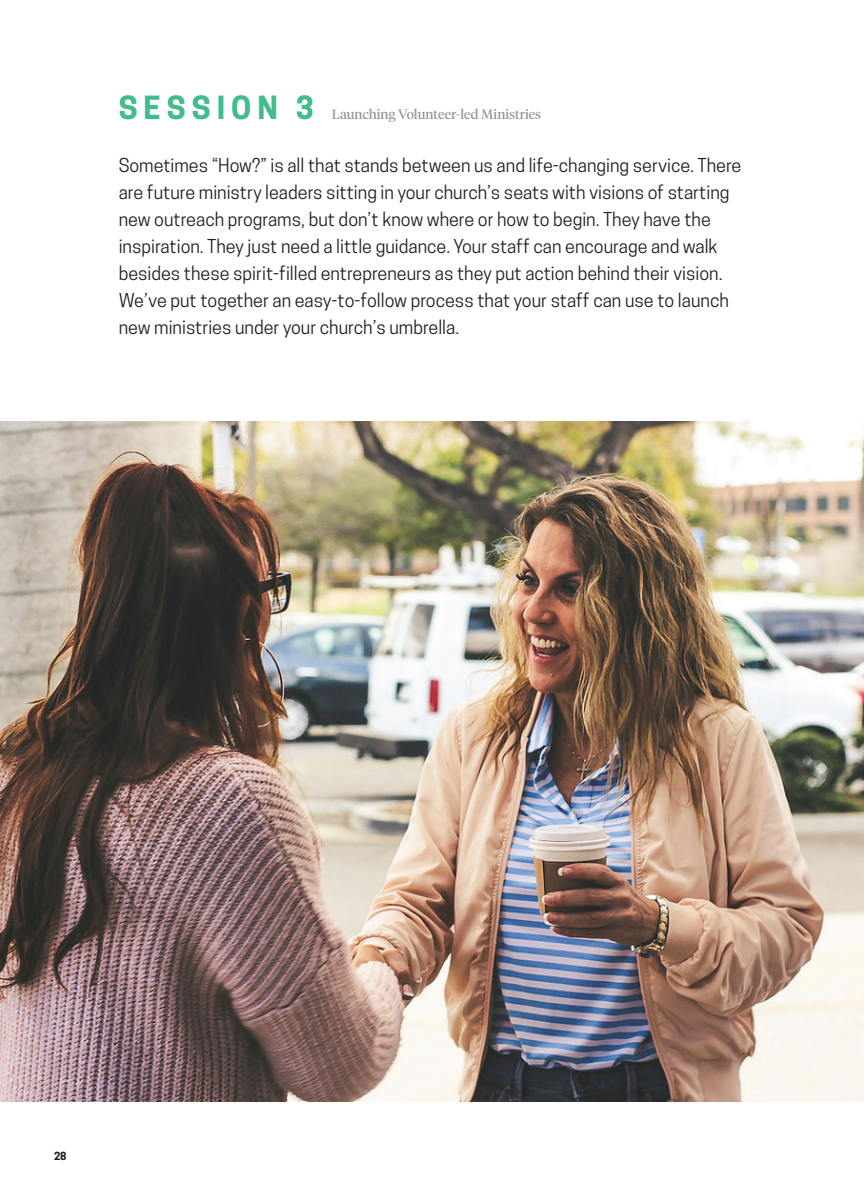
<style>
.page{position:relative;width:864px;height:1188px;background:#fff}
.page>*{position:absolute;margin:0;border:0;box-sizing:border-box;transform-origin:0 0}
.t1{font:700 30px "Cooper Hewitt";letter-spacing:.2em;color:#42bc8d}
.t2{font:18px/27px "Cooper Hewitt";color:#231f20}
.t3{font:13.5px "Tiempos Headline";color:#939598}
.t4{font:700 10.5px "Cooper Hewitt";color:#231f20}
</style>
<div class="page">
<img style="left:0;top:421px;width:864px;height:681px">
<h1 class="t1" style="left:119px;top:90px;width:197px">SESSION 3</h1>
<p class="t3" style="left:332px;top:105px;width:211px">Launching Volunteer-led Ministries</p>
<p class="t2" style="left:119px;top:151px;width:624px">Sometimes “How?” is all that stands between us and life-changing service. There are future ministry leaders sitting in your church’s seats with visions of starting new outreach programs, but don’t know where or how to begin. They have the inspiration. They just need a little guidance. Your staff can encourage and walk besides these spirit-filled entrepreneurs as they put action behind their vision.<br>We’ve put together an easy-to-follow process that your staff can use to launch new ministries under your church’s umbrella.</p>
<p class="t4" style="left:54px;top:1150px;width:14px">28</p>
</div>
